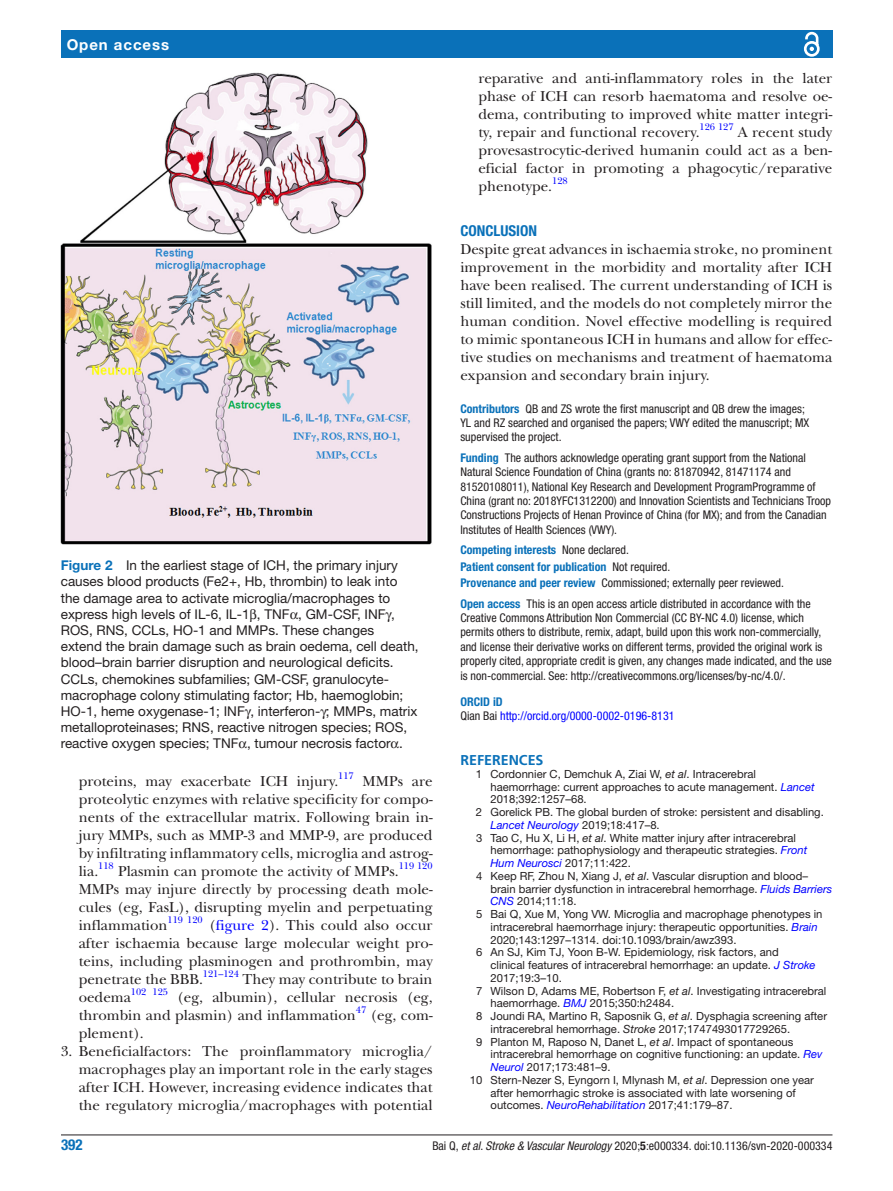
<style>
.page{position:relative;width:893px;height:1191px;background:#fff}
.page>*{position:absolute;margin:0;border:0;box-sizing:border-box;transform-origin:0 0}
.t1{font:15px/18px "New Baskerville";color:#231f20;text-align:justify}
.t2{font:700 condensed 15px "Helvetica Neue LT Std";color:#0a71b9}
.t3{font:700 15px "Helvetica Neue LT Std";letter-spacing:.065em;color:#fff}
.t4{font:700 14.25px "Frutiger LT Std";color:#0a71b9}
.t5{font:13.5px/16.2px "Helvetica Neue LT Std";color:#231f20}
.t6{font:condensed 12px/14.4px "Helvetica Neue LT Std";color:#231f20}
.t7{font:700 condensed 12px/16.5px "Helvetica Neue LT Std";color:#0a71b9}
.t8{font:condensed 12px/14.4px "Helvetica Neue LT Std";color:#00f}
.t9{font:11.25px "Helvetica Neue LT Std";color:#231f20}
.t10{font:italic 11.25px "Helvetica Neue LT Std";color:#00f}
.t11{font:9.9px "New Baskerville";color:#00f}
.s1{font-weight:700;color:#0a71b9}
.s2{color:#00f}
.s3{font-weight:400;color:#231f20}
.s4{color:#231f20}
.s5{font-style:italic}
.s6{font-style:italic;color:#00f}
.s7{font-style:normal;color:#231f20}
.s8{font-weight:700}
</style>
<div class="page">
<hr style="left:61px;top:1134px;width:771px;height:1px;background:#231f20">
<div style="left:61px;top:31px;width:771px;height:27px;background:#0a71b9"></div>
<svg style="left:804px;top:31px;width:16px;height:26px"></svg>
<img style="left:61px;top:73px;width:371px;height:472px">
<p class="t3" style="left:67px;top:35px;width:104px">Open access</p>
<p class="t5" style="left:61px;top:557px;width:359px"><span class="s1">Figure 2</span> In the earliest stage of ICH, the primary injury causes blood products (Fe2+, Hb, thrombin) to leak into the damage area to activate microglia/macrophages to express high levels of IL-6, IL-1 , TNF , GM-CSF, INF , ROS, RNS, CCLs, HO-1 and MMPs. These changes extend the brain damage such as brain oedema, cell death, blood–brain barrier disruption and neurological deficits.<br>CCLs, chemokines subfamilies; GM-CSF, granulocyte&shy;macrophage colony stimulating factor; Hb, haemoglobin; HO-1, heme oxygenase-1; INF , interferon- ; MMPs, matrix metalloproteinases; RNS, reactive nitrogen species; ROS, reactive oxygen species; TNF , tumour necrosis factor .</p>
<p class="t1" style="left:79px;top:772px;width:261px">proteins, may exacerbate ICH injury.</p>
<p class="t11" style="left:338px;top:770px;width:17px">117</p>
<p class="t1" style="left:79px;top:772px;width:355px;text-indent:284px">MMPs are proteolytic enzymes with relative specificity for compo&shy;nents of the extracellular matrix. Following brain in&shy;jury MMPs, such as MMP-3 and MMP-9, are produced by infiltrating inflammatory cells, microglia and astrog&shy;lia.<sup>118</sup> Plasmin can promote the activity of MMPs.</p>
<p class="t11" style="left:399px;top:860px;width:35px">119 120</p>
<p class="t1" style="left:79px;top:880px;width:355px">MMPs may injure directly by processing death mole&shy;cules (eg, FasL), disrupting myelin and perpetuating inflammation</p>
<p class="t11" style="left:168px;top:914px;width:37px">119 120</p>
<p class="t1" style="left:79px;top:916px;width:355px;text-indent:130px">(<span class="s2">figure 2</span>). This could also occur after ischaemia because large molecular weight pro&shy;teins, including plasminogen and prothrombin, may penetrate the BBB.</p>
<p class="t11" style="left:203px;top:968px;width:38px">121–124</p>
<p class="t1" style="left:79px;top:970px;width:355px;text-indent:164px">They may contribute to brain oedema<sup>102</sup> <sup>125</sup> (eg, albumin), cellular necrosis (eg, thrombin and plasmin) and inflammation</p>
<p class="t11" style="left:356px;top:1004px;width:12px">47</p>
<p class="t1" style="left:371px;top:1006px;width:64px">(eg, com-</p>
<p class="t1" style="left:79px;top:1024px;width:67px">plement).</p>
<p class="t1" style="left:79px;top:1042px;width:355px;text-indent:-18px">3. Beneficialfactors: The proinflammatory microglia/ macrophages play an important role in the early stages after ICH. However, increasing evidence indicates that the regulatory microglia/macrophages with potential</p>
<p class="t1" style="left:478px;top:69px;width:355px">reparative and anti-inflammatory roles in the later phase of ICH can resorb haematoma and resolve oe&shy;dema, contributing to improved white matter integri&shy;ty, repair and functional recovery.<sup>126</sup> <sup>127</sup> A recent study provesastrocytic-derived humanin could act as a ben&shy;eficial factor in promoting a phagocytic/reparative phenotype.</p>
<p class="t11" style="left:552px;top:175px;width:17px">128</p>
<p class="t2" style="left:460px;top:222px;width:78px">Conclusion</p>
<p class="t1" style="left:460px;top:240px;width:373px">Despite great advances in ischaemia stroke, no prominent improvement in the morbidity and mortality after ICH have been realised. The current understanding of ICH is still limited, and the models do not completely mirror the human condition. Novel effective modelling is required to mimic spontaneous ICH in humans and allow for effec&shy;tive studies on mechanisms and treatment of haematoma expansion and secondary brain injury.</p>
<p class="t6" style="left:460px;top:401px;width:350px"><span class="s1">Contributors</span> QB and ZS wrote the first manuscript and QB drew the images;<br>YL and RZ searched and organised the papers; VWY edited the manuscript; MX supervised the project.</p>
<p class="t6" style="left:460px;top:450px;width:372px"><span class="s1">Funding</span> The authors acknowledge operating grant support from the National Natural Science Foundation of China (grants no: 81870942, 81471174 and 81520108011), National Key Research and Development ProgramProgramme of China (grant no: 2018YFC1312200) and Innovation Scientists and Technicians Troop Constructions Projects of Henan Province of China (for MX); and from the Canadian Institutes of Health Sciences (VWY).</p>
<p class="t7" style="left:460px;top:541px;width:325px">Competing interests <span class="s3">None declared.<br></span>Patient consent for publication <span class="s3">Not required.<br></span>Provenance and peer review <span class="s3">Commissioned; externally peer reviewed.</span></p>
<p class="t6" style="left:460px;top:596px;width:373px"><span class="s1">Open access</span> This is an open access article distributed in accordance with the Creative Commons Attribution Non Commercial (CC BY-NC 4.0) license, which permits others to distribute, remix, adapt, build upon this work non-commercially, and license their derivative works on different terms, provided the original work is properly cited, appropriate credit is given, any changes made indicated, and the use is non-commercial. See: http://creativecommons.org/licenses/by-nc/4.0/.</p>
<p class="t8" style="left:460px;top:694px;width:216px"><span class="s1">ORCID iD<br></span><span class="s4">Qian Bai</span> http://orcid.org/0000-0002-0196-8131</p>
<p class="t4" style="left:460px;top:751px;width:85px">REFERENCES</p>
<p class="t9" style="left:476px;top:767px;width:281px">1 Cordonnier C, Demchuk A, Ziai W, <span class="s5">et al</span>. Intracerebral</p>
<p class="t9" style="left:490px;top:779px;width:326px">haemorrhage: current approaches to acute management. <span class="s6">Lancet</span></p>
<p class="t9" style="left:490px;top:792px;width:98px">2018;392:1257–68.</p>
<p class="t9" style="left:476px;top:805px;width:349px">2 Gorelick PB. The global burden of stroke: persistent and disabling.</p>
<p class="t10" style="left:490px;top:818px;width:171px">Lancet Neurology <span class="s7">2019;18:417–8.</span></p>
<p class="t9" style="left:476px;top:830px;width:321px">3 Tao C, Hu X, Li H, <span class="s5">et al</span>. White matter injury after intracerebral</p>
<p class="t9" style="left:490px;top:843px;width:318px">hemorrhage: pathophysiology and therapeutic strategies. <span class="s6">Front</span></p>
<p class="t9" style="left:490px;top:856px;width:142px"><span class="s6">Hum Neurosci</span> 2017;11:422.</p>
<p class="t9" style="left:476px;top:869px;width:333px">4 Keep RF, Zhou N, Xiang J, <span class="s5">et al</span>. Vascular disruption and blood–</p>
<p class="t9" style="left:490px;top:881px;width:343px">brain barrier dysfunction in intracerebral hemorrhage. <span class="s6">Fluids Barriers</span></p>
<p class="t9" style="left:490px;top:894px;width:88px"><span class="s6">CNS</span> 2014;11:18.</p>
<p class="t9" style="left:476px;top:907px;width:348px">5 Bai Q, Xue M, Yong VW. Microglia and macrophage phenotypes in</p>
<p class="t9" style="left:490px;top:920px;width:329px">intracerebral haemorrhage injury: therapeutic opportunities. <span class="s6">Brain</span></p>
<p class="t9" style="left:490px;top:932px;width:247px">2020;143:1297–1314. doi:10.1093/brain/awz393.</p>
<p class="t9" style="left:476px;top:945px;width:304px">6 An SJ, Kim TJ, Yoon B-W. Epidemiology, risk factors, and</p>
<p class="t9" style="left:490px;top:958px;width:327px">clinical features of intracerebral hemorrhage: an update. <span class="s6">J Stroke</span></p>
<p class="t9" style="left:490px;top:971px;width:73px">2017;19:3–10.</p>
<p class="t9" style="left:476px;top:983px;width:352px">7 Wilson D, Adams ME, Robertson F, <span class="s5">et al</span>. Investigating intracerebral</p>
<p class="t9" style="left:490px;top:996px;width:185px">haemorrhage. <span class="s6">BMJ</span> 2015;350:h2484.</p>
<p class="t9" style="left:476px;top:1009px;width:353px">8 Joundi RA, Martino R, Saposnik G, <span class="s5">et al</span>. Dysphagia screening after</p>
<p class="t9" style="left:490px;top:1022px;width:301px">intracerebral hemorrhage. <span class="s5">Stroke</span> 2017;1747493017729265.</p>
<p class="t9" style="left:476px;top:1034px;width:319px">9 Planton M, Raposo N, Danet L, <span class="s5">et al</span>. Impact of spontaneous</p>
<p class="t9" style="left:491px;top:1047px;width:334px">intracerebral hemorrhage on cognitive functioning: an update. <span class="s6">Rev</span></p>
<p class="t9" style="left:491px;top:1060px;width:122px"><span class="s6">Neurol</span> 2017;173:481–9.</p>
<p class="t9" style="left:470px;top:1073px;width:346px">10 Stern-Nezer S, Eyngorn I, Mlynash M, <span class="s5">et al</span>. Depression one year</p>
<p class="t9" style="left:491px;top:1085px;width:307px">after hemorrhagic stroke is associated with late worsening of</p>
<p class="t9" style="left:491px;top:1098px;width:243px">outcomes. <span class="s6">NeuroRehabilitation</span> 2017;41:179–87.</p>
<p class="t2" style="left:61px;top:1135px;width:23px">392</p>
<p class="t6" style="left:432px;top:1138px;width:402px">Bai Q, <span class="s5">et al</span>. <span class="s5">Stroke &amp; Vascular Neurology</span> 2020;<span class="s8">5</span>:e000334. doi:10.1136/svn-2020-000334</p>
</div>
